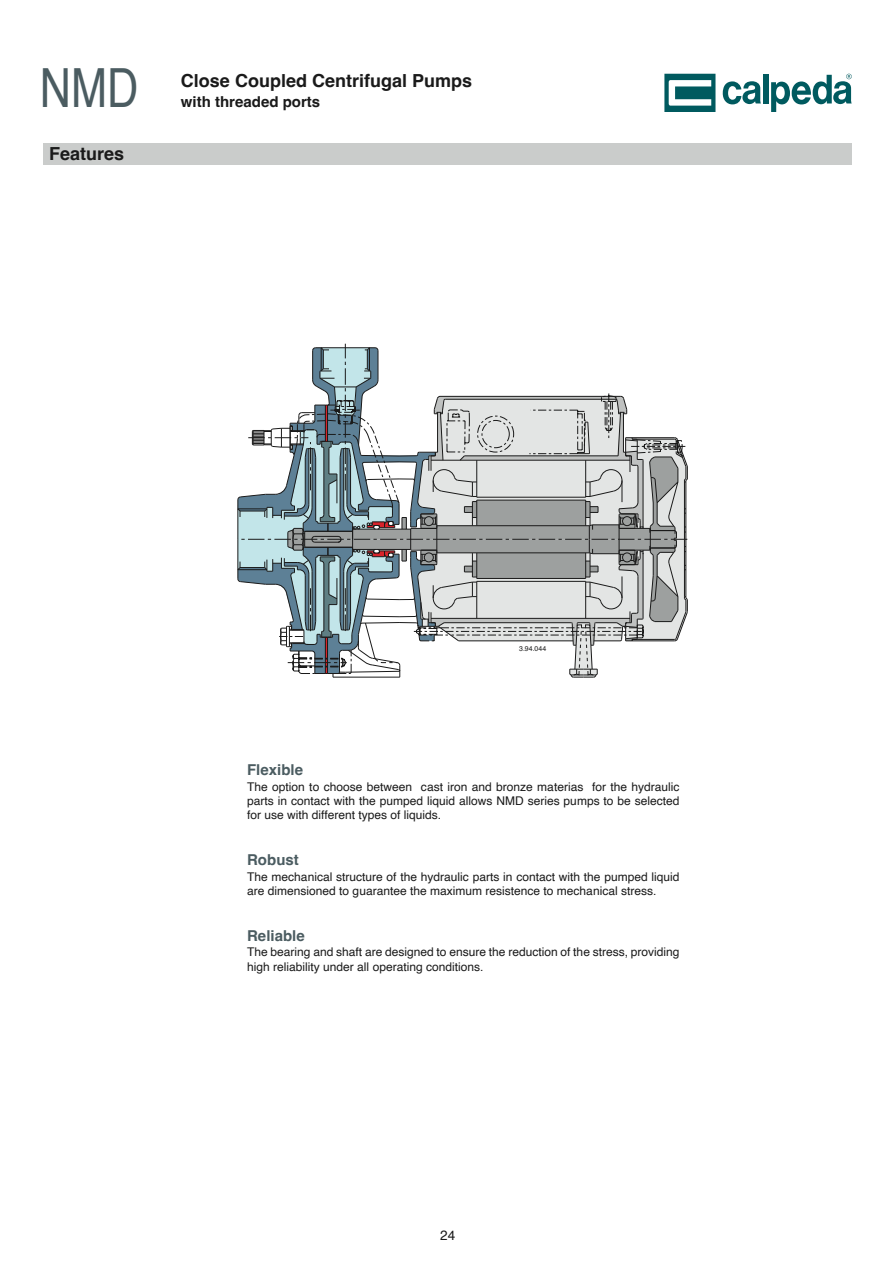
<style>
.page{position:relative;width:895px;height:1262px;background:#fff}
.page>*{position:absolute;margin:0;border:0;box-sizing:border-box;transform-origin:0 0}
.t1{font:54px "Helvetica";color:#4b5c61;scale:.8 1}
.t2{font:700 18px "Helvetica";color:#1a1a1a}
.t3{font:700 15px "Helvetica";color:#4b5c61}
.t4{font:700 15px "Helvetica";color:#1a1a1a}
.t5{font:13.5px "Helvetica";color:#1a1a1a}
.t6{font:12px/14.4px "Helvetica";color:#1a1a1a}
.t7{font:6.9px "Helvetica";color:#1a1a1a}
</style>
<div class="page">
<div style="left:762px;top:74px;width:6px;height:29px;background:#005a5f"></div>
<svg style="left:722px;top:81px;width:38px;height:23px"></svg>
<svg style="left:771px;top:74px;width:80px;height:38px"></svg>
<svg style="left:664px;top:74px;width:51px;height:38px"></svg>
<div style="left:43px;top:143px;width:808px;height:22px;background:#cacccb"></div>
<svg style="left:237px;top:344px;width:450px;height:334px"></svg>
<h1 class="t1" style="left:40px;top:65px;width:124px">NMD</h1>
<h2 class="t2" style="left:49px;top:146px;width:77px">Features</h2>
<h2 class="t2" style="left:181px;top:73px;width:293px">Close Coupled Centrifugal Pumps</h2>
<p class="t4" style="left:181px;top:95px;width:141px">with threaded ports</p>
<p class="t7" style="left:519px;top:643px;width:29px">3.94.044</p>
<p class="t3" style="left:247px;top:763px;width:57px">Flexible</p>
<p class="t6" style="left:247px;top:780px;width:434px;text-align:justify">The option to choose between cast iron and bronze materias for the hydraulic parts in contact with the pumped liquid allows NMD series pumps to be selected for use with different types of liquids.</p>
<p class="t3" style="left:247px;top:853px;width:53px">Robust</p>
<p class="t6" style="left:247px;top:870px;width:434px">The mechanical structure of the hydraulic parts in contact with the pumped liquid are dimensioned to guarantee the maximum resistence to mechanical stress.</p>
<p class="t3" style="left:247px;top:929px;width:59px">Reliable</p>
<p class="t6" style="left:247px;top:946px;width:434px">The bearing and shaft are designed to ensure the reduction of the stress, providing high reliability under all operating conditions.</p>
<p class="t5" style="left:440px;top:1229px;width:17px">24</p>
</div>
